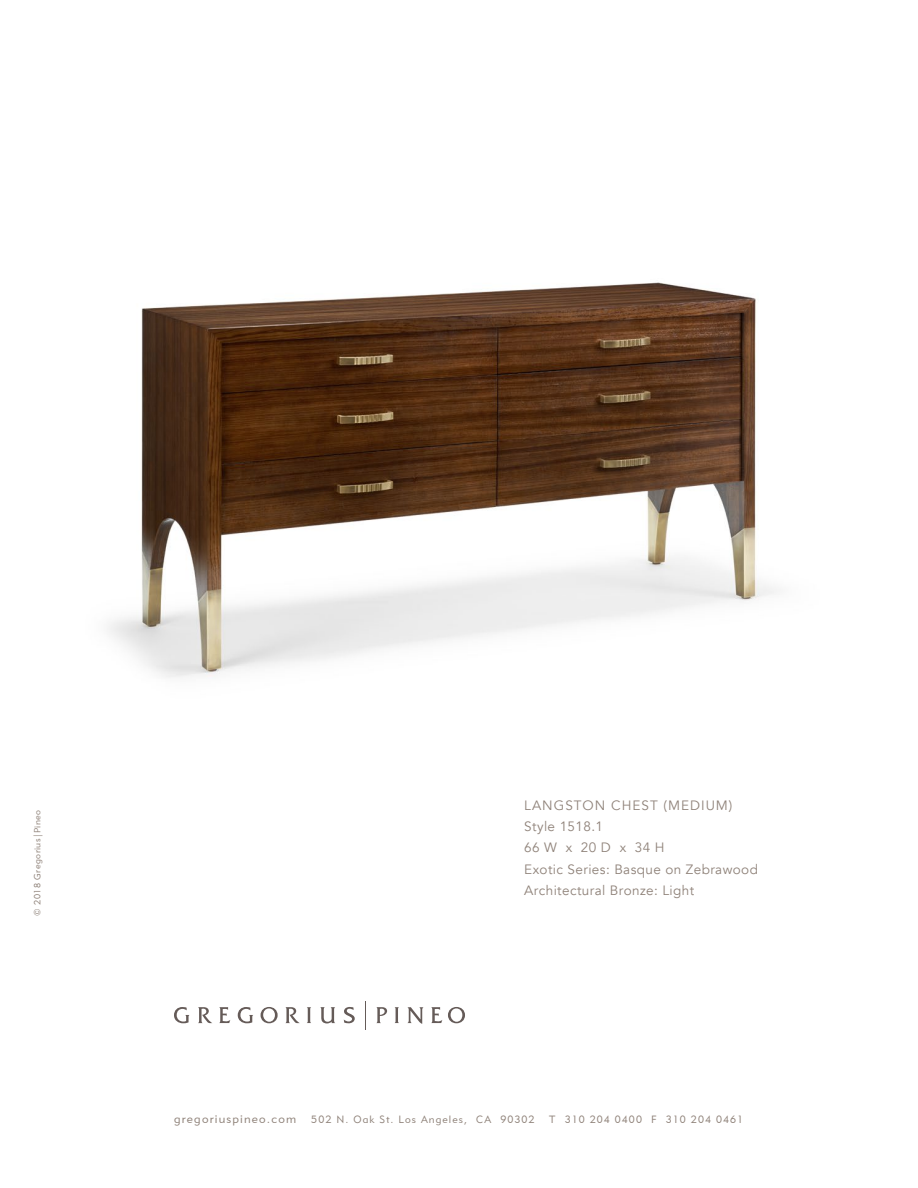
<style>
.page{position:relative;width:918px;height:1188px;background:#fff}
.page>*{position:absolute;margin:0;border:0;box-sizing:border-box;transform-origin:0 0}
.t1{font:13.5px/21.3px "Avenir";letter-spacing:.03em;color:#8f8279}
.t2{font:12px "Geometric 415 BT Lite A";letter-spacing:.1em;color:#8f8279}
.t3{font:10.5px "Geometric 415 BT Lite A";letter-spacing:.1em;color:#8f8279}
.t4{font:9px "Geometric 415 BT Lite A";letter-spacing:.05em;color:#8f8279}
</style>
<div class="page">
<svg style="left:174px;top:1007px;width:15px;height:16px"></svg>
<svg style="left:238px;top:1007px;width:15px;height:16px"></svg>
<svg style="left:261px;top:1007px;width:17px;height:16px"></svg>
<svg style="left:448px;top:1007px;width:17px;height:16px"></svg>
<svg style="left:307px;top:1007px;width:4px;height:16px"></svg>
<svg style="left:395px;top:1007px;width:4px;height:16px"></svg>
<svg style="left:344px;top:1007px;width:11px;height:16px"></svg>
<svg style="left:198px;top:1007px;width:14px;height:16px"></svg>
<svg style="left:285px;top:1007px;width:15px;height:16px"></svg>
<svg style="left:376px;top:1007px;width:11px;height:16px"></svg>
<svg style="left:219px;top:1007px;width:11px;height:16px"></svg>
<svg style="left:431px;top:1007px;width:11px;height:16px"></svg>
<svg style="left:320px;top:1007px;width:15px;height:16px"></svg>
<svg style="left:407px;top:1007px;width:16px;height:17px"></svg>
<svg style="left:365px;top:1001px;width:1px;height:28px"></svg>
<img style="left:107px;top:282px;width:670px;height:396px">
<p class="t4" style="left:32px;top:916px;width:107px;rotate:-90deg">© 2018 Gregorius|Pineo</p>
<p class="t1" style="left:524px;top:795px;width:235px">LANGSTON CHEST (MEDIUM)<br>Style 1518.1<br>66 W x 20 D x 34 H<br>Exotic Series: Basque on Zebrawood<br>Architectural Bronze: Light</p>
<p class="t2" style="left:174px;top:1112px;width:124px">gregoriuspineo.com</p>
<p class="t3" style="left:311px;top:1113px;width:433px">502 N. Oak St. Los Angeles, CA 90302 T 310 204 0400 F 310 204 0461</p>
</div>
